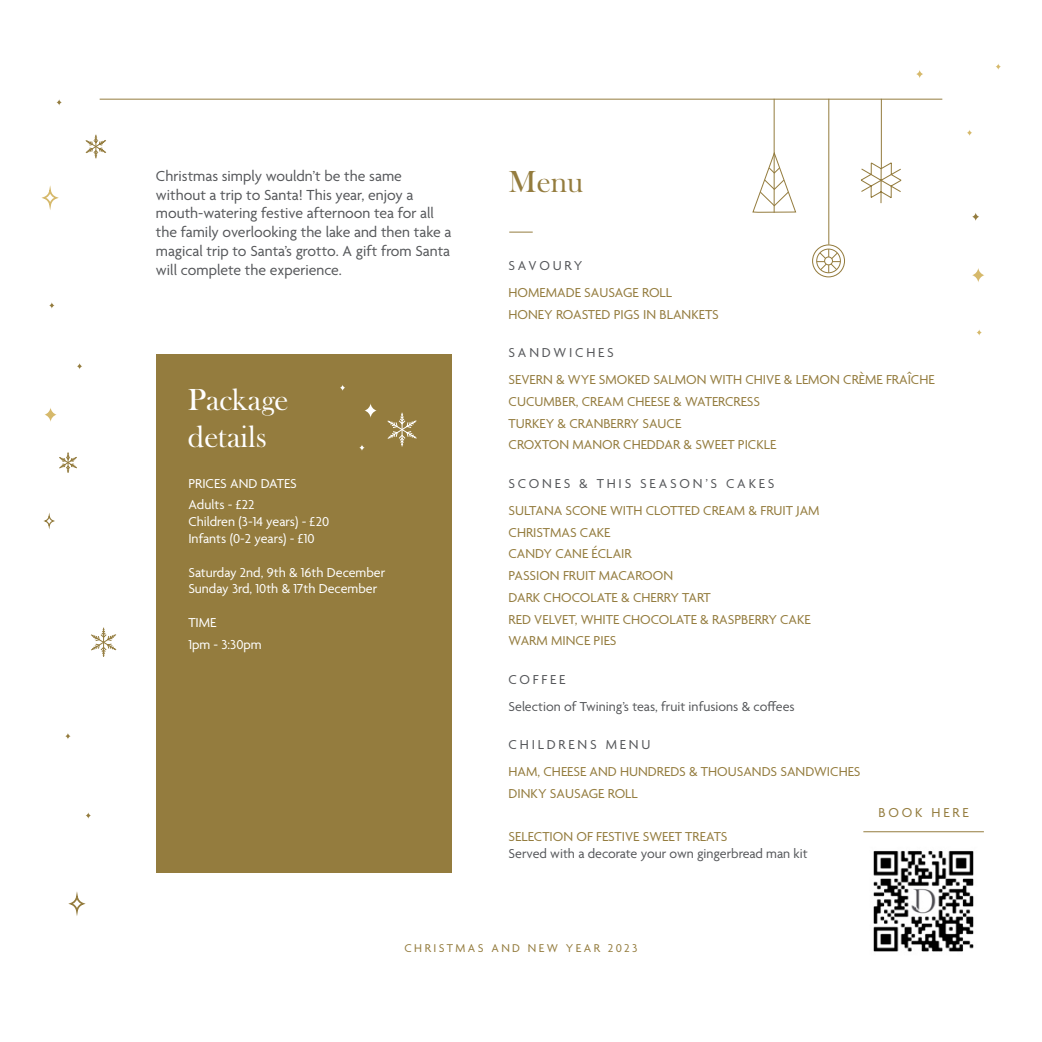
<style>
.page{position:relative;width:1042px;height:1042px;background:#fff}
.page>*{position:absolute;margin:0;border:0;box-sizing:border-box;transform-origin:0 0}
.t1{font:31.5px/36.8px "Baskerville Old Fac D";color:#fff}
.t2{font:31.5px "Baskerville Old Fac D";color:#947c3e}
.t3{font:15.75px/18.9px "Agenda";color:#55575a}
.t4{font:14px/21.7px "Agenda";color:#947c3e}
.t5{font:14px/21.7px "Agenda";color:#fff}
.t6{font:14px/26.8px "Agenda";color:#55575a}
.t7{font:14px "Agenda";letter-spacing:.2em;color:#55575a}
.t8{font:14px "Agenda";letter-spacing:.2em;color:#947c3e}
.t9{font:14px "Agenda";letter-spacing:.195em;color:#55575a}
.t10{font:12.25px "Agenda";letter-spacing:.2em;color:#947c3e}
</style>
<div class="page">
<div style="left:156px;top:354px;width:296px;height:518px;background:#947c3e"></div>
<svg style="left:387px;top:412px;width:30px;height:35px"></svg>
<svg style="left:340px;top:385px;width:5px;height:6px"></svg>
<svg style="left:359px;top:444px;width:6px;height:7px"></svg>
<svg style="left:365px;top:403px;width:11px;height:15px"></svg>
<img style="left:873px;top:850px;width:101px;height:102px">
<hr style="left:863px;top:831px;width:121px;height:1px;background:#947c3e">
<div style="left:43px;top:190px;width:14px;height:16px;border:2px solid #d6b96b;border-radius:50%"></div>
<svg style="left:972px;top:268px;width:12px;height:14px"></svg>
<svg style="left:972px;top:212px;width:7px;height:9px"></svg>
<svg style="left:916px;top:70px;width:7px;height:8px"></svg>
<svg style="left:967px;top:130px;width:5px;height:6px"></svg>
<svg style="left:49px;top:302px;width:5px;height:7px"></svg>
<svg style="left:57px;top:99px;width:5px;height:7px"></svg>
<svg style="left:976px;top:329px;width:6px;height:7px"></svg>
<svg style="left:77px;top:363px;width:5px;height:6px"></svg>
<svg style="left:91px;top:627px;width:26px;height:30px"></svg>
<svg style="left:45px;top:407px;width:12px;height:15px"></svg>
<div style="left:44px;top:515px;width:10px;height:11px;border:1px solid #947c3e;border-radius:50%"></div>
<svg style="left:59px;top:452px;width:18px;height:21px"></svg>
<svg style="left:85px;top:134px;width:22px;height:25px"></svg>
<svg style="left:996px;top:64px;width:5px;height:6px"></svg>
<hr style="left:881px;top:99px;width:1px;height:69px;background:#947c3e">
<svg style="left:861px;top:161px;width:41px;height:43px"></svg>
<hr style="left:828px;top:99px;width:1px;height:146px;background:#947c3e">
<div style="left:812px;top:244px;width:33px;height:33px;border:1px solid #947c3e;border-radius:50%"></div>
<svg style="left:816px;top:248px;width:25px;height:25px"></svg>
<svg style="left:752px;top:150px;width:44px;height:63px"></svg>
<hr style="left:774px;top:99px;width:1px;height:114px;background:#947c3e">
<div style="left:70px;top:895px;width:14px;height:17px;border:2px solid #947c3e;border-radius:50%"></div>
<svg style="left:86px;top:812px;width:5px;height:7px"></svg>
<svg style="left:65px;top:733px;width:6px;height:6px"></svg>
<hr style="left:100px;top:99px;width:842px;height:1px;background:#947c3e">
<svg style="left:509px;top:232px;width:24px;height:1px"></svg>
<p class="t3" style="left:156px;top:167px;width:297px">Christmas simply wouldn’t be the same without a trip to Santa! This year, enjoy a mouth-watering festive afternoon tea for all the family overlooking the lake and then take a magical trip to Santa’s grotto. A gift from Santa will complete the experience.</p>
<h1 class="t1" style="left:188px;top:382px;width:102px">Package details</h1>
<p class="t5" style="left:188px;top:473px;width:110px">PRICES AND DATES<br>Adults - £22</p>
<p class="t5" style="left:188px;top:514px;width:142px;line-height:16.8px">Children (3-14 years) - £20<br>Infants (0-2 years) - £10</p>
<p class="t5" style="left:188px;top:564px;width:198px;line-height:16.8px">Saturday 2nd, 9th &amp; 16th December<br>Sunday 3rd, 10th &amp; 17th December</p>
<p class="t5" style="left:188px;top:612px;width:75px">TIME<br>1pm - 3:30pm</p>
<h1 class="t2" style="left:508px;top:164px;width:76px">Menu</h1>
<p class="t9" style="left:508px;top:258px;width:75px">SAVOURY</p>
<p class="t4" style="left:508px;top:283px;width:212px">HOMEMADE SAUSAGE ROLL<br>HONEY ROASTED PIGS IN BLANKETS</p>
<p class="t7" style="left:508px;top:345px;width:107px">SANDWICHES</p>
<p class="t4" style="left:508px;top:370px;width:428px">SEVERN &amp; WYE SMOKED SALMON WITH CHIVE &amp; LEMON CRÈME FRAÎCHE CUCUMBER, CREAM CHEESE &amp; WATERCRESS<br>TURKEY &amp; CRANBERRY SAUCE<br>CROXTON MANOR CHEDDAR &amp; SWEET PICKLE</p>
<p class="t7" style="left:508px;top:476px;width:267px">SCONES &amp; THIS SEASON’S CAKES</p>
<p class="t4" style="left:508px;top:500px;width:312px">SULTANA SCONE WITH CLOTTED CREAM &amp; FRUIT JAM<br>CHRISTMAS CAKE<br>CANDY CANE ÉCLAIR<br>PASSION FRUIT MACAROON<br>DARK CHOCOLATE &amp; CHERRY TART<br>RED VELVET, WHITE CHOCOLATE &amp; RASPBERRY CAKE<br>WARM MINCE PIES</p>
<p class="t6" style="left:508px;top:667px;width:288px">COFFEE<br>Selection of Twining’s teas, fruit infusions &amp; coffees</p>
<p class="t7" style="left:508px;top:737px;width:143px">CHILDRENS MENU</p>
<p class="t4" style="left:508px;top:761px;width:353px">HAM, CHEESE AND HUNDREDS &amp; THOUSANDS SANDWICHES<br>DINKY SAUSAGE ROLL</p>
<p class="t4" style="left:508px;top:827px;width:220px">SELECTION OF FESTIVE SWEET TREATS</p>
<p class="t6" style="left:508px;top:841px;width:301px">Served with a decorate your own gingerbread man kit</p>
<p class="t8" style="left:878px;top:805px;width:92px">BOOK HERE</p>
<p class="t10" style="left:404px;top:941px;width:234px">CHRISTMAS AND NEW YEAR 2023</p>
</div>
